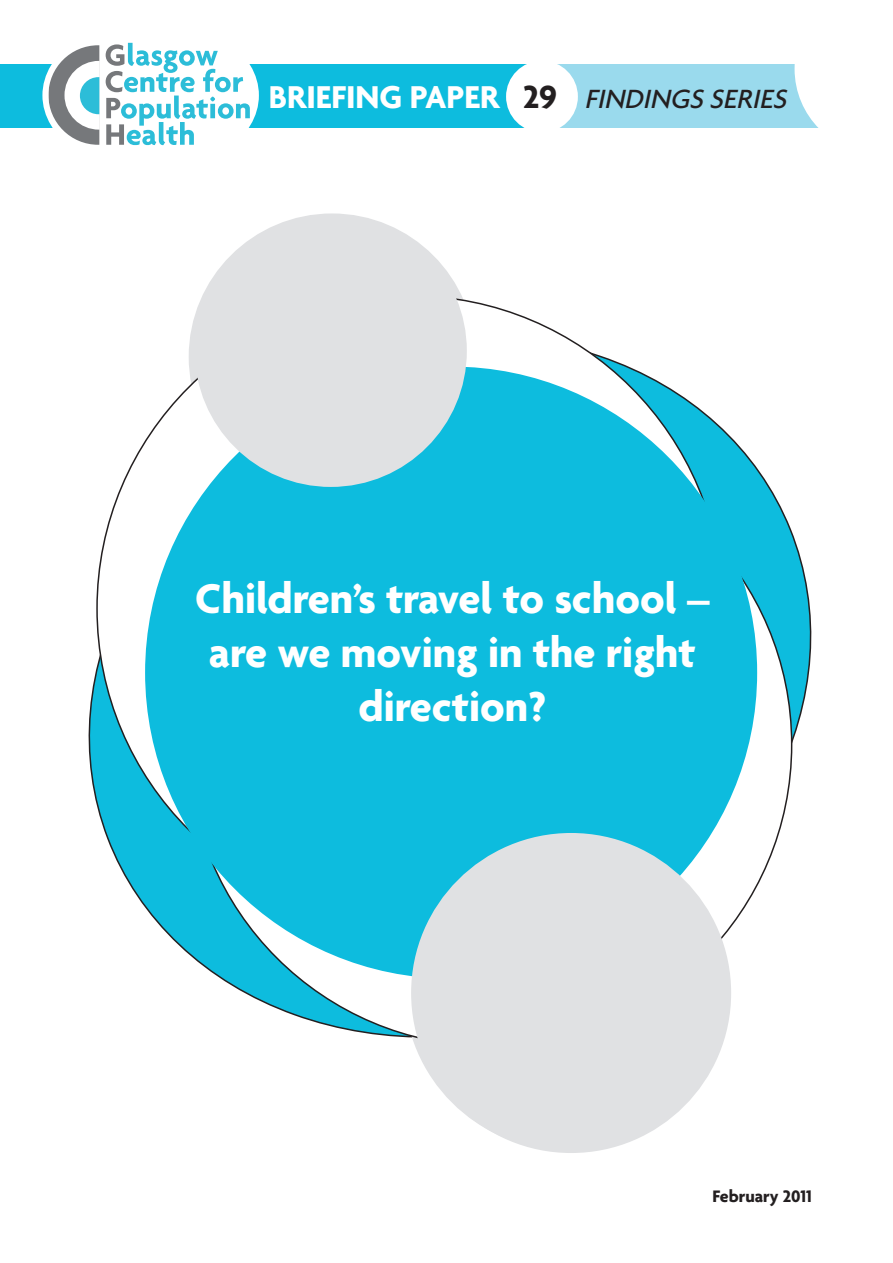
<style>
.page{position:relative;width:893px;height:1263px;background:#fff}
.page>*{position:absolute;margin:0;border:0;box-sizing:border-box;transform-origin:0 0}
.t1{font:700 45px/54px "Agenda";color:#fff;text-align:center}
.t2{font:italic 500 28.5px "Agenda";color:#231f20}
.t3{font:700 18px "Agenda";color:#231f20}
.s1{font-weight:700;font-style:normal;font-size:34.2px;color:#fff}
.s2{font-weight:700;font-style:normal;font-size:34.5px}
</style>
<div class="page">
<div style="left:0;top:65px;width:893px;height:63px;background:#0dbcde"></div>
<div style="left:541px;top:65px;width:278px;height:63px;background:#9adaed"></div>
<div style="left:42px;top:19px;width:217px;height:153px;background:#fff;border-radius:50%"></div>
<svg style="left:48px;top:43px;width:202px;height:102px"></svg>
<div style="left:506px;top:61px;width:72px;height:71px;background:#fff;border-radius:50%"></div>
<svg style="left:723px;top:429px;width:89px;height:329px"></svg>
<svg style="left:96px;top:295px;width:627px;height:627px"></svg>
<svg style="left:188px;top:442px;width:604px;height:605px"></svg>
<div style="left:145px;top:367px;width:612px;height:612px;background:#0dbcde;border-radius:50%"></div>
<div style="left:195px;top:215px;width:272px;height:272px;background:#e0e1e3;border-radius:50%"></div>
<div style="left:411px;top:833px;width:320px;height:320px;background:#e0e1e3;border-radius:50%"></div>
<svg style="left:795px;top:65px;width:98px;height:63px"></svg>
<p class="t2" style="left:269px;top:81px;width:523px"><span class="s1">BRIEFING PAPER</span> <span class="s2">29</span> FINDINGSSERIES</p>
<p class="t1" style="left:195px;top:570px;width:516px">Children’s travel to school – are we moving in the right direction?</p>
<p class="t3" style="left:713px;top:1185px;width:101px">February 2011</p>
</div>
